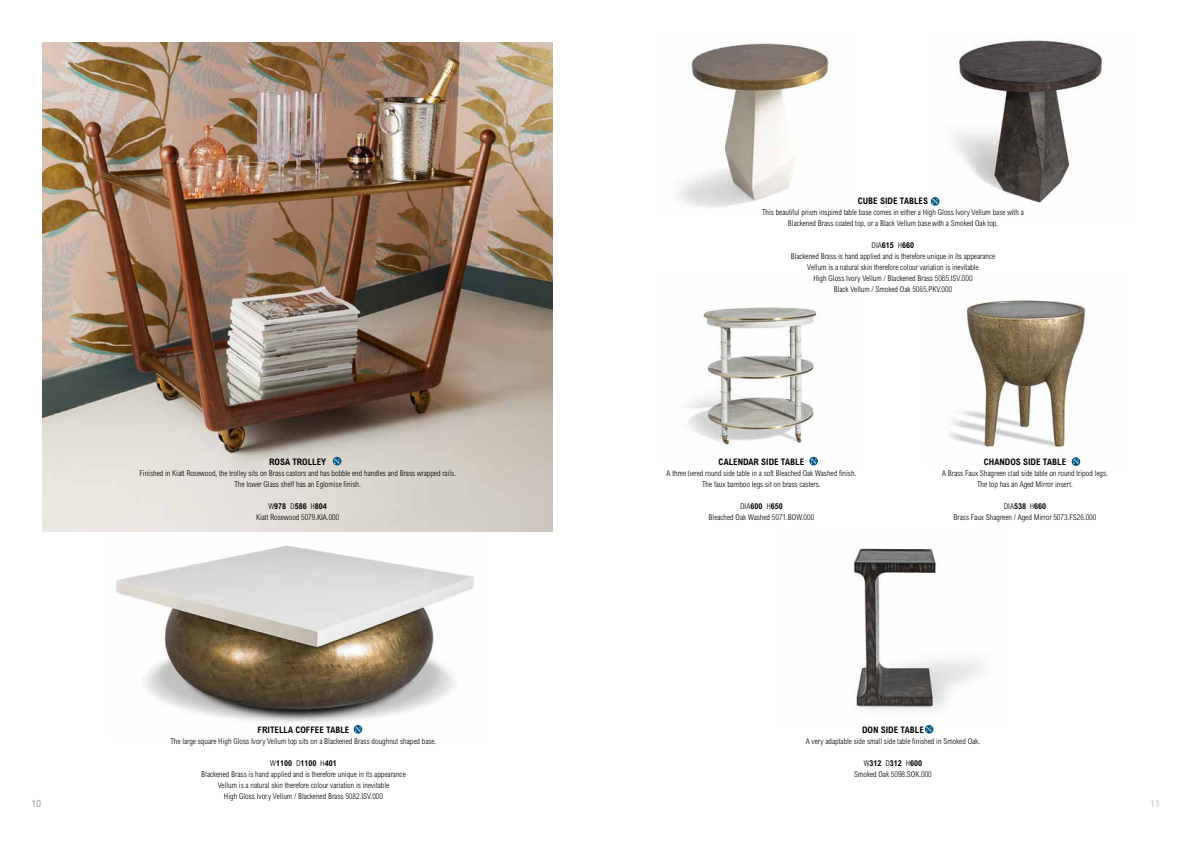
<style>
.page{position:relative;width:1191px;height:842px;background:#fff}
.page>*{position:absolute;margin:0;border:0;box-sizing:border-box;transform-origin:0 0}
.t1{font:condensed 10px "Arial";color:#9d9d9c}
.t2{font:condensed 10px "Arial";color:#c6c6c6}
.t3{font:700 condensed 9px "Arial";color:#000}
.t4{font:300 condensed 8px/11px "Arial";color:#000;text-align:center}
.t5{font:8px "Americana BT";color:#fff}
.s1{font-weight:700}
</style>
<div class="page">
<img style="left:111px;top:531px;width:374px;height:202px">
<img style="left:43px;top:43px;width:510px;height:488px">
<img style="left:948px;top:299px;width:138px;height:167px">
<img style="left:686px;top:307px;width:134px;height:159px">
<img style="left:677px;top:43px;width:154px;height:165px">
<img style="left:937px;top:40px;width:165px;height:166px">
<img style="left:853px;top:548px;width:131px;height:162px">
<div style="left:809px;top:457px;width:9px;height:8px;background:#005781;border-radius:50%"></div>
<div style="left:354px;top:725px;width:8px;height:9px;background:#005781;border-radius:50%"></div>
<svg style="left:924px;top:725px;width:9px;height:9px"></svg>
<div style="left:1071px;top:457px;width:9px;height:9px;background:#005781;border-radius:50%"></div>
<div style="left:930px;top:197px;width:9px;height:9px;background:#005781;border-radius:50%"></div>
<div style="left:333px;top:457px;width:8px;height:8px;background:#005781;border-radius:50%"></div>
<p class="t3" style="left:269px;top:457px;width:58px">ROSA TROLLEY</p>
<p class="t4" style="left:139px;top:468px;width:318px">Finished in Kiatt Rosewood, the trolley sits on Brass castors and has bobble end handles and Brass wrapped rails.<br>The lower Glass shelf has an Eglomise finish.</p>
<p class="t4" style="left:256px;top:501px;width:85px">W<span class="s1">978</span> D<span class="s1">586</span> H<span class="s1">804<br></span>Kiatt Rosewood 5079.KIA.000</p>
<p class="t5" style="left:334px;top:456px;width:7px">N</p>
<p class="t3" style="left:857px;top:196px;width:72px">CUBE SIDE TABLES</p>
<p class="t4" style="left:762px;top:207px;width:263px">This beautiful prism inspired table base comes in either a High Gloss Ivory Vellum base with a<br>Blackened Brass coated top, or a Black Vellum base with a Smoked Oak top.</p>
<p class="t4" style="left:790px;top:240px;width:206px">DIA<span class="s1">615</span> H<span class="s1">660<br></span>Blackened Brass is hand applied and is therefore unique in its appearance Vellum is a natural skin therefore colour variation is inevitable<br>High Gloss Ivory Vellum / Blackened Brass 5065.ISV.000<br>Black Vellum / Smoked Oak 5065.PKV.000</p>
<p class="t5" style="left:932px;top:197px;width:7px">N</p>
<p class="t3" style="left:718px;top:457px;width:87px">CALENDAR SIDE TABLE</p>
<p class="t4" style="left:666px;top:468px;width:191px">A three tiered round side table in a soft Bleached Oak Washed finish.<br>The faux bamboo legs sit on brass casters.</p>
<p class="t4" style="left:708px;top:501px;width:107px">DIA<span class="s1">600</span> H<span class="s1">650<br></span>Bleached Oak Washed 5071.BOW.000</p>
<p class="t5" style="left:810px;top:456px;width:7px">N</p>
<p class="t3" style="left:983px;top:456px;width:84px">CHANDOS SIDE TABLE</p>
<p class="t4" style="left:942px;top:467px;width:168px">A Brass Faux Shagreen clad side table on round tripod legs.<br>The top has an Aged Mirror insert.</p>
<p class="t4" style="left:953px;top:500px;width:144px">DIA<span class="s1">538</span> H<span class="s1">660<br></span>Brass Faux Shagreen / Aged Mirror 5073.FS26.000</p>
<p class="t5" style="left:1073px;top:457px;width:7px">N</p>
<p class="t3" style="left:257px;top:725px;width:93px">FRITELLA COFFEE TABLE</p>
<p class="t4" style="left:170px;top:736px;width:267px">The large square High Gloss Ivory Vellum top sits on a Blackened Brass doughnut shaped base.</p>
<p class="t4" style="left:201px;top:758px;width:206px">W<span class="s1">1100</span> D<span class="s1">1100</span> H<span class="s1">401<br></span>Blackened Brass is hand applied and is therefore unique in its appearance Vellum is a natural skin therefore colour variation is inevitable<br>High Gloss Ivory Vellum / Blackened Brass 5082.ISV.000</p>
<p class="t3" style="left:862px;top:725px;width:63px">DON SIDE TABLE</p>
<p class="t4" style="left:806px;top:736px;width:176px">A very adaptable side small side table finished in Smoked Oak.</p>
<p class="t4" style="left:854px;top:758px;width:79px">W<span class="s1">312</span> D<span class="s1">312</span> H<span class="s1">600<br></span>Smoked Oak 5098.SOK.000</p>
<p class="t5" style="left:355px;top:725px;width:7px">N</p>
<p class="t5" style="left:926px;top:725px;width:7px">N</p>
<p class="t1" style="left:31px;top:798px;width:11px">10</p>
<p class="t2" style="left:1150px;top:798px;width:11px">11</p>
</div>
